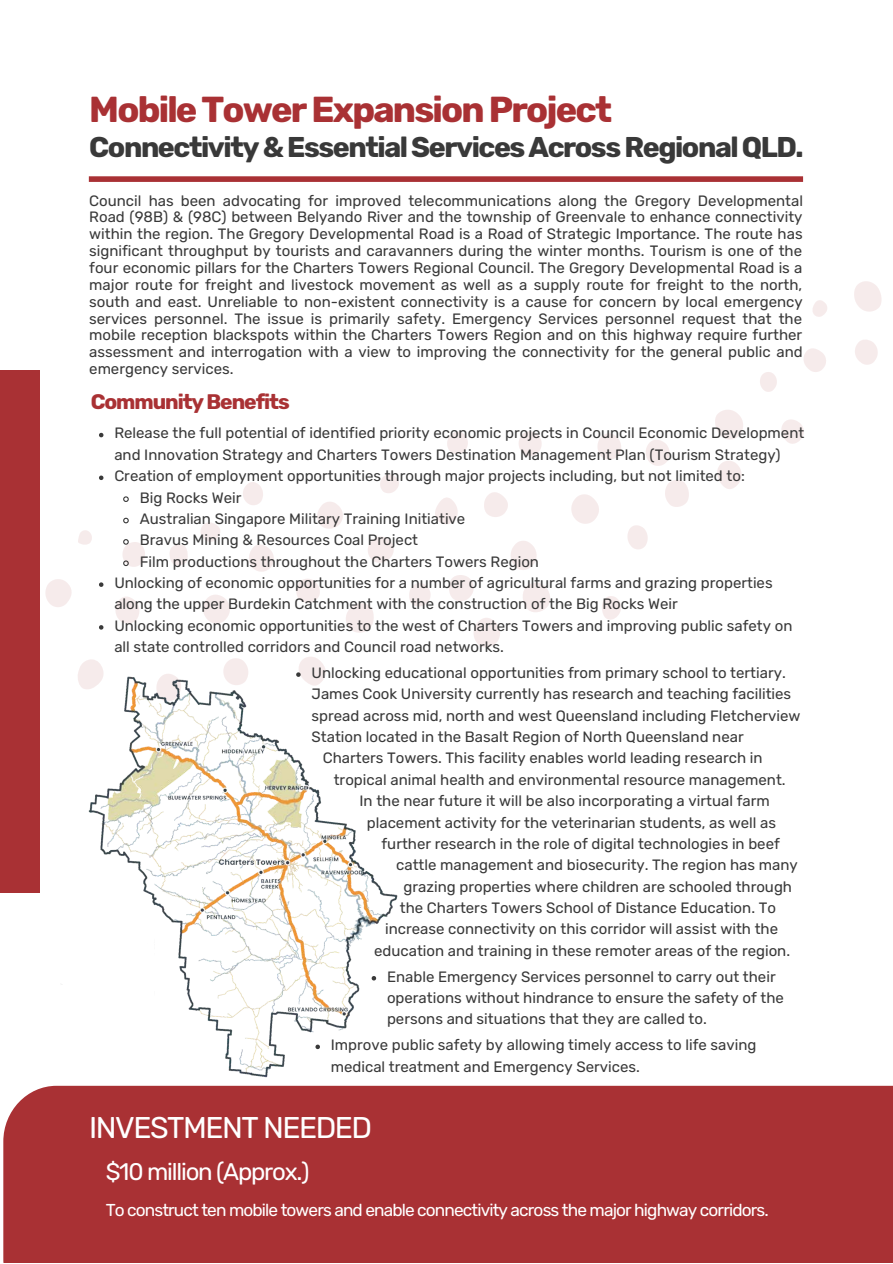
<style>
.page{position:relative;width:893px;height:1264px;background:#fff}
.page>*{position:absolute;margin:0;border:0;box-sizing:border-box;transform-origin:0 0}
.t1{font:700 36px "Rubik";letter-spacing:-.05em;color:#a93134}
.t2{font:30px "Rubik";letter-spacing:-.05em;color:#fff}
.t3{font:700 28.5px "Rubik";letter-spacing:-.05em;color:#393939}
.t4{font:24px "Rubik";letter-spacing:-.05em;color:#fff}
.t5{font:700 21px "Rubik";letter-spacing:-.05em;color:#a93134}
.t6{font:17.25px "Rubik";letter-spacing:-.05em;color:#fff}
.t7{font:15px/16.8px "Rubik";color:#393939}
</style>
<div class="page">
<svg style="left:715px;top:410px;width:28px;height:30px"></svg>
<svg style="left:854px;top:281px;width:28px;height:31px"></svg>
<svg style="left:346px;top:603px;width:28px;height:30px"></svg>
<svg style="left:571px;top:494px;width:28px;height:30px"></svg>
<svg style="left:78px;top:659px;width:26px;height:17px"></svg>
<svg style="left:203px;top:595px;width:27px;height:29px"></svg>
<svg style="left:45px;top:579px;width:27px;height:28px"></svg>
<svg style="left:317px;top:502px;width:26px;height:27px"></svg>
<svg style="left:368px;top:537px;width:26px;height:26px"></svg>
<svg style="left:717px;top:461px;width:25px;height:28px"></svg>
<svg style="left:223px;top:658px;width:25px;height:18px"></svg>
<svg style="left:162px;top:674px;width:12px;height:2px"></svg>
<svg style="left:249px;top:545px;width:25px;height:27px"></svg>
<svg style="left:449px;top:541px;width:101px;height:106px"></svg>
<svg style="left:115px;top:597px;width:24px;height:27px"></svg>
<svg style="left:597px;top:433px;width:24px;height:27px"></svg>
<svg style="left:646px;top:440px;width:43px;height:67px"></svg>
<svg style="left:296px;top:579px;width:24px;height:24px"></svg>
<svg style="left:484px;top:492px;width:24px;height:25px"></svg>
<svg style="left:855px;top:340px;width:23px;height:25px"></svg>
<svg style="left:519px;top:431px;width:23px;height:25px"></svg>
<svg style="left:435px;top:497px;width:23px;height:27px"></svg>
<svg style="left:781px;top:419px;width:23px;height:25px"></svg>
<svg style="left:804px;top:348px;width:22px;height:24px"></svg>
<svg style="left:409px;top:583px;width:22px;height:23px"></svg>
<svg style="left:627px;top:525px;width:21px;height:24px"></svg>
<svg style="left:447px;top:431px;width:21px;height:23px"></svg>
<svg style="left:243px;top:482px;width:20px;height:23px"></svg>
<svg style="left:602px;top:596px;width:19px;height:24px"></svg>
<svg style="left:170px;top:522px;width:50px;height:43px"></svg>
<svg style="left:380px;top:474px;width:19px;height:19px"></svg>
<svg style="left:760px;top:372px;width:17px;height:20px"></svg>
<svg style="left:813px;top:300px;width:14px;height:17px"></svg>
<svg style="left:78px;top:530px;width:14px;height:15px"></svg>
<div style="left:0;top:370px;width:40px;height:522px;background:#a93134"></div>
<div style="left:89px;top:176px;width:714px;height:6px;background:#a93134"></div>
<div style="left:3px;top:1085px;width:889px;height:177px;background:#a93134"></div>
<img style="left:61px;top:676px;width:337px;height:402px">
<svg style="left:99px;top:433px;width:4px;height:4px"></svg>
<svg style="left:99px;top:475px;width:4px;height:5px"></svg>
<svg style="left:123px;top:496px;width:6px;height:6px"></svg>
<svg style="left:123px;top:517px;width:6px;height:7px"></svg>
<svg style="left:122px;top:539px;width:23px;height:28px"></svg>
<svg style="left:99px;top:582px;width:4px;height:5px"></svg>
<svg style="left:99px;top:625px;width:4px;height:4px"></svg>
<svg style="left:291px;top:657px;width:41px;height:33px"></svg>
<svg style="left:371px;top:976px;width:5px;height:4px"></svg>
<svg style="left:315px;top:1044px;width:5px;height:5px"></svg>
<h1 class="t1" style="left:89px;top:89px;width:524px">Mobile Tower Expansion Project</h1>
<h3 class="t3" style="left:89px;top:131px;width:716px">Connectivity &amp; Essential Services Across Regional QLD.</h3>
<p class="t7" style="left:89px;top:192px;width:715px;text-align:justify">Council has been advocating for improved telecommunications along the Gregory Developmental Road (98B) &amp; (98C) between Belyando River and the township of Greenvale to enhance connectivity within the region. The Gregory Developmental Road is a Road of Strategic Importance. The route has significant throughput by tourists and caravanners during the winter months. Tourism is one of the four economic pillars for the Charters Towers Regional Council. The Gregory Developmental Road is a major route for freight and livestock movement as well as a supply route for freight to the north, south and east. Unreliable to non-existent connectivity is a cause for concern by local emergency services personnel. The issue is primarily safety. Emergency Services personnel request that the mobile reception blackspots within the Charters Towers Region and on this highway require further assessment and interrogation with a view to improving the connectivity for the general public and emergency services.</p>
<h3 class="t5" style="left:91px;top:389px;width:200px">Community Benefits</h3>
<p class="t7" style="left:114px;top:425px;width:691px">Release the full potential of identified priority economic projects in Council Economic Development</p>
<p class="t7" style="left:114px;top:446px;width:667px">and Innovation Strategy and Charters Towers Destination Management Plan (Tourism Strategy)</p>
<p class="t7" style="left:114px;top:467px;width:632px">Creation of employment opportunities through major projects including, but not limited to:</p>
<p class="t7" style="left:140px;top:489px;width:103px">Big Rocks Weir</p>
<p class="t7" style="left:140px;top:510px;width:327px">Australian Singapore Military Training Initiative</p>
<p class="t7" style="left:140px;top:531px;width:280px">Bravus Mining &amp; Resources Coal Project</p>
<p class="t7" style="left:140px;top:553px;width:400px">Film productions throughout the Charters Towers Region</p>
<p class="t7" style="left:114px;top:574px;width:659px">Unlocking of economic opportunities for a number of agricultural farms and grazing properties</p>
<p class="t7" style="left:114px;top:596px;width:565px">along the upper Burdekin Catchment with the construction of the Big Rocks Weir</p>
<p class="t7" style="left:114px;top:617px;width:679px">Unlocking economic opportunities to the west of Charters Towers and improving public safety on</p>
<p class="t7" style="left:114px;top:638px;width:391px">all state controlled corridors and Council road networks.</p>
<p class="t7" style="left:311px;top:664px;width:475px">Unlocking educational opportunities from primary school to tertiary.</p>
<p class="t7" style="left:311px;top:685px;width:481px">James Cook University currently has research and teaching facilities</p>
<p class="t7" style="left:311px;top:707px;width:490px">spread across mid, north and west Queensland including Fletcherview</p>
<p class="t7" style="left:311px;top:728px;width:433px">Station located in the Basalt Region of North Queensland near</p>
<p class="t7" style="left:323px;top:750px;width:441px">Charters Towers. This facility enables world leading research in</p>
<p class="t7" style="left:334px;top:771px;width:453px">tropical animal health and environmental resource management.</p>
<p class="t7" style="left:359px;top:792px;width:412px">In the near future it will be also incorporating a virtual farm</p>
<p class="t7" style="left:367px;top:814px;width:410px">placement activity for the veterinarian students, as well as</p>
<p class="t7" style="left:381px;top:835px;width:400px">further research in the role of digital technologies in beef</p>
<p class="t7" style="left:396px;top:856px;width:403px">cattle management and biosecurity. The region has many</p>
<p class="t7" style="left:403px;top:878px;width:390px">grazing properties where children are schooled through</p>
<p class="t7" style="left:400px;top:899px;width:377px">the Charters Towers School of Distance Education. To</p>
<p class="t7" style="left:385px;top:920px;width:394px">increase connectivity on this corridor will assist with the</p>
<p class="t7" style="left:374px;top:942px;width:417px">education and training in these remoter areas of the region.</p>
<p class="t7" style="left:387px;top:965px;width:398px;line-height:21.3px">Enable Emergency Services personnel to carry out their operations without hindrance to ensure the safety of the persons and situations that they are called to.</p>
<p class="t7" style="left:331px;top:1034px;width:427px;line-height:21.3px">Improve public safety by allowing timely access to life saving medical treatment and Emergency Services.</p>
<h2 class="t2" style="left:89px;top:1110px;width:284px">INVESTMENT NEEDED</h2>
<h3 class="t4" style="left:106px;top:1157px;width:205px">$10 million (Approx.)</h3>
<p class="t6" style="left:106px;top:1199px;width:664px">To construct ten mobile towers and enable connectivity across the major highway corridors.</p>
</div>
